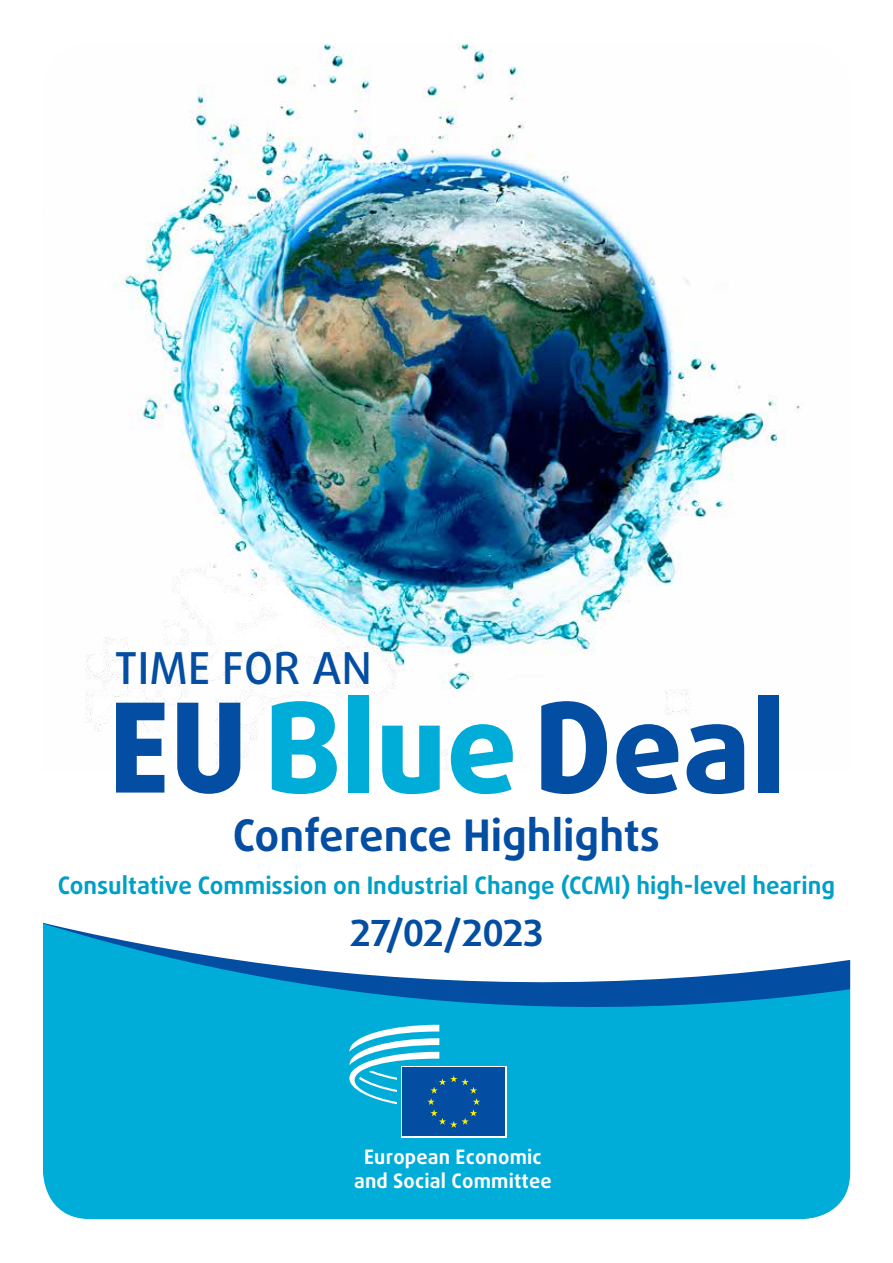
<style>
.page{position:relative;width:893px;height:1263px;background:#fff}
.page>*{position:absolute;margin:0;border:0;box-sizing:border-box;transform-origin:0 0}
.t1{font:800 124.2px "Daxline Pro";color:#034ea2}
.t2{font:500 43.95px "Daxline Pro";letter-spacing:.01em;color:#034ea2}
.t3{font:700 43.5px "Daxline Pro";color:#034ea2}
.t4{font:700 36px "Daxline Pro";letter-spacing:-.01em;color:#034ea2}
.t5{font:700 24px "Daxline Pro";color:#009fc6}
.t6{font:700 19.95px/23.9px "Daxline Pro";letter-spacing:.01em;color:#fff;text-align:center}
.s1{color:#00add9}
</style>
<div class="page">
<img style="left:42px;top:43px;width:809px;height:1177px">
<h2 class="t2" style="left:115px;top:639px;width:258px">TIME FOR AN</h2>
<h1 class="t1" style="left:109px;top:665px;width:678px">EU<span class="s1">Blue</span>Deal</h1>
<h3 class="t3" style="left:233px;top:806px;width:428px">Conference Highlights</h3>
<p class="t5" style="left:58px;top:869px;width:779px">Consultative Commission on Industrial Change (CCMI) high-level hearing</p>
<h3 class="t4" style="left:350px;top:909px;width:195px">27/02/2023</h3>
<p class="t6" style="left:354px;top:1145px;width:199px">European Economic and Social Committee</p>
</div>
